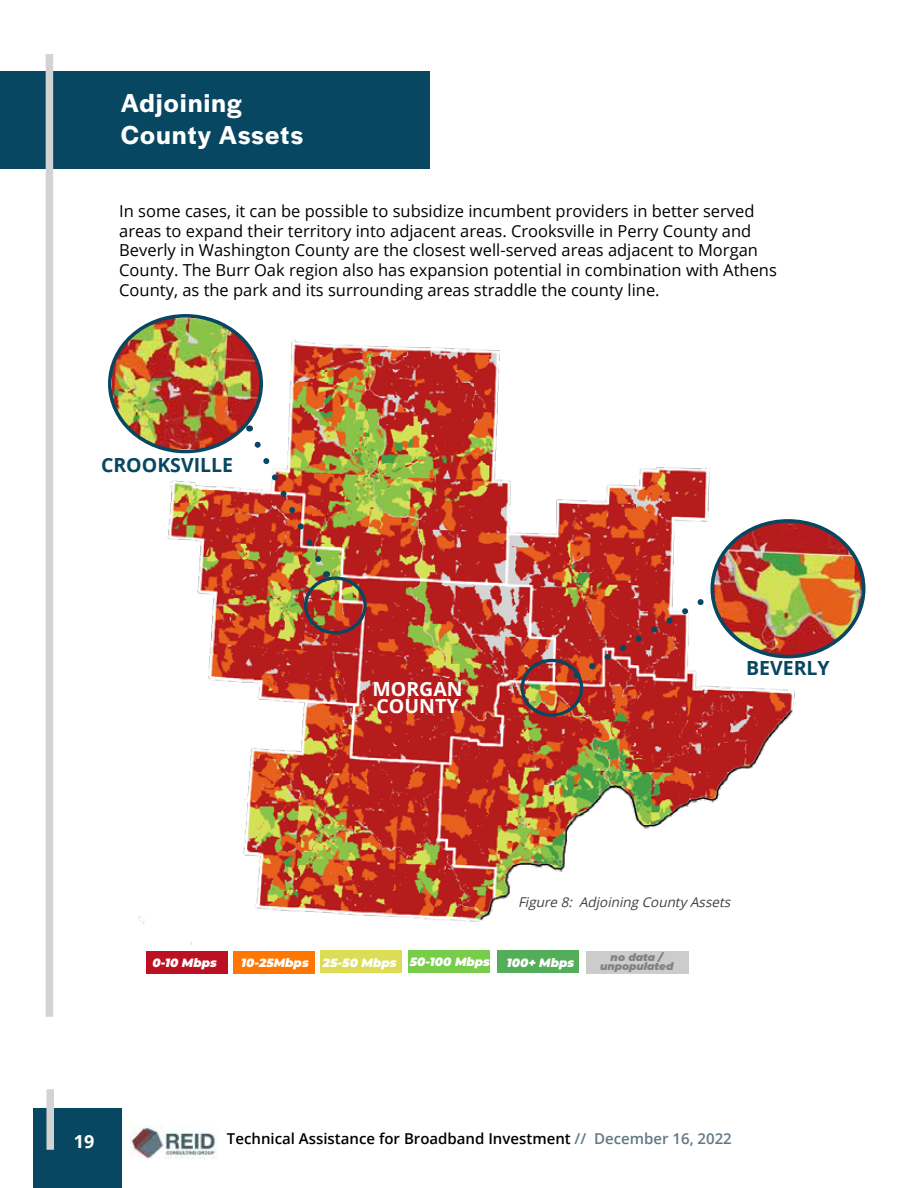
<style>
.page{position:relative;width:918px;height:1188px;background:#fff}
.page>*{position:absolute;margin:0;border:0;box-sizing:border-box;transform-origin:0 0}
.t1{font:600 27px/32.4px "Halyard Display";letter-spacing:.05em;color:#fff}
.t2{font:700 19.5px "Open Sans";color:#074761}
.t3{font:700 19.5px/16.5px "Open Sans";color:#fff}
.t4{font:700 18px "Open Sans";color:#fff}
.t5{font:16.5px/19.8px "Open Sans";color:#000}
.t6{font:600 15px "Open Sans";color:#000}
.t7{font:italic 13.5px "Open Sans";color:#414042}
.t8{font:italic 900 12px "Montserrat";color:#fff}
.t9{font:italic 900 10.5px/9px "Montserrat";color:#808285;text-align:center}
.s1{color:#617785}
</style>
<div class="page">
<div style="left:33px;top:1108px;width:89px;height:80px;background:#074761"></div>
<div style="left:46px;top:1089px;width:8px;height:61px;background:#d1d3d4"></div>
<img style="left:131px;top:1125px;width:85px;height:34px">
<img style="left:138px;top:339px;width:668px;height:612px">
<img style="left:112px;top:318px;width:149px;height:131px">
<div style="left:108px;top:314px;width:155px;height:139px;border:4px solid #074761;border-radius:50%"></div>
<div style="left:0;top:71px;width:429px;height:98px;background:#074761"></div>
<div style="left:46px;top:54px;width:7px;height:963px;background:#d1d3d4"></div>
<div style="left:146px;top:951px;width:82px;height:22px;background:#b12"></div>
<div style="left:233px;top:951px;width:82px;height:22px;background:#f70"></div>
<div style="left:320px;top:951px;width:82px;height:22px;background:#dd5"></div>
<div style="left:408px;top:950px;width:82px;height:23px;background:#77cd4a"></div>
<div style="left:497px;top:951px;width:82px;height:22px;background:#54ad59"></div>
<div style="left:586px;top:951px;width:103px;height:23px;background:#ccc"></div>
<div style="left:304px;top:576px;width:63px;height:58px;border:3px solid #074761;border-radius:50%"></div>
<img style="left:250px;top:437px;width:80px;height:140px">
<div style="left:521px;top:659px;width:62px;height:58px;border:3px solid #074761;border-radius:50%"></div>
<svg style="left:584px;top:590px;width:132px;height:84px"></svg>
<img style="left:712px;top:521px;width:149px;height:136px">
<div style="left:710px;top:519px;width:156px;height:139px;border:4px solid #074761;border-radius:50%"></div>
<h1 class="t1" style="left:121px;top:85px;width:184px">Adjoining<br>County Assets</h1>
<p class="t5" style="left:119px;top:201px;width:659px">In some cases, it can be possible to subsidize incumbent providers in better served areas to expand their territory into adjacent areas. Crooksville in Perry County and Beverly in Washington County are the closest well-served areas adjacent to Morgan County. The Burr Oak region also has expansion potential in combination with Athens County, as the park and its surrounding areas straddle the county line.</p>
<p class="t2" style="left:101px;top:452px;width:134px">CROOKSVILLE</p>
<p class="t3" style="left:372px;top:680px;width:92px">MORGAN<br>COUNTY</p>
<p class="t2" style="left:746px;top:654px;width:85px">BEVERLY</p>
<p class="t7" style="left:518px;top:893px;width:218px">Figure 8: Adjoining County Assets</p>
<p class="t8" style="left:152px;top:954px;width:66px">0-10 Mbps</p>
<p class="t8" style="left:241px;top:954px;width:250px">10-25Mbps 25-50 Mbps 50-100 Mbps</p>
<p class="t8" style="left:507px;top:954px;width:69px">100+ Mbps</p>
<p class="t9" style="left:600px;top:952px;width:75px">no data / unpopulated</p>
<p class="t4" style="left:74px;top:1129px;width:22px">19</p>
<p class="t6" style="left:227px;top:1129px;width:506px">Technical Assistance for Broadband Investment <span class="s1">// December 16, 2022</span></p>
</div>
